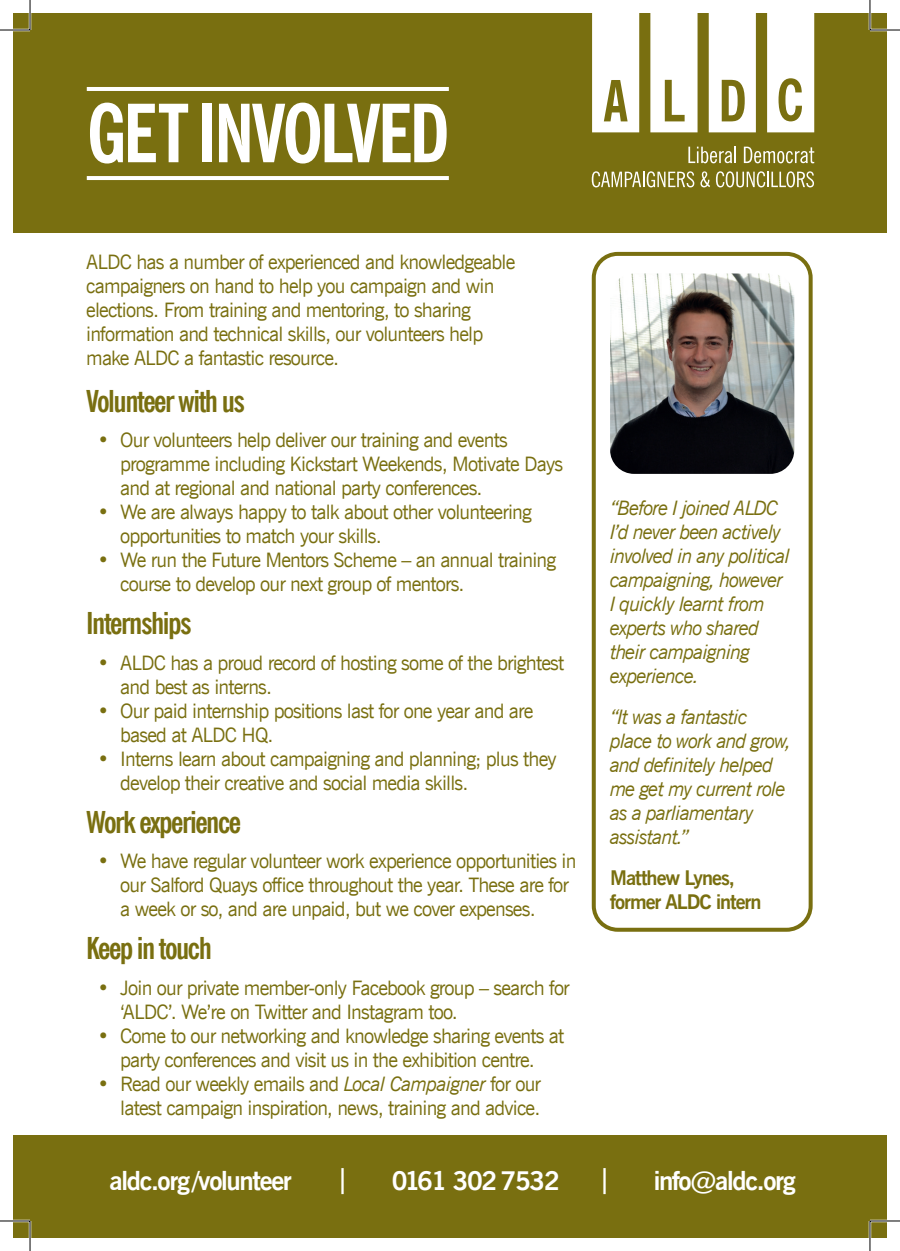
<style>
.page{position:relative;width:900px;height:1251px;background:#fff}
.page>*{position:absolute;margin:0;border:0;box-sizing:border-box;transform-origin:0 0}
.t1{font:80px "News Gothic Bd Cn BT";letter-spacing:-.04em;color:#fff}
.t2{font:30px "News Gothic Bd Cn BT";letter-spacing:-.05em;color:#796f10}
.t3{font:26px "News Gothic Bd BT";letter-spacing:-.05em;color:#fff}
.t4{font:20px/24px "News Gothic BT";letter-spacing:-.04em;color:#796f10}
.t5{font:italic 20px/24px "News Gothic BT";letter-spacing:-.05em;color:#796f10}
.t6{font:20px/24px "News Gothic Bd BT";letter-spacing:-.05em;color:#796f10}
.s1{font-style:italic}
</style>
<div class="page">
<div style="left:13px;top:13px;width:873px;height:219px;background:#796f10"></div>
<div style="left:13px;top:1136px;width:873px;height:102px;background:#796f10"></div>
<hr style="left:87px;top:176px;width:361px;height:4px;background:#fff">
<hr style="left:87px;top:87px;width:361px;height:4px;background:#fff">
<svg style="left:592px;top:13px;width:47px;height:119px;background:#f1f0e7"></svg>
<svg style="left:650px;top:13px;width:47px;height:119px;background:#f4f4ed"></svg>
<svg style="left:708px;top:13px;width:47px;height:119px;background:#edece0"></svg>
<svg style="left:767px;top:13px;width:46px;height:119px;background:#f2f1e8"></svg>
<svg style="left:688px;top:147px;width:47px;height:16px"></svg>
<svg style="left:743px;top:147px;width:70px;height:16px"></svg>
<svg style="left:591px;top:171px;width:103px;height:16px"></svg>
<svg style="left:700px;top:171px;width:9px;height:16px"></svg>
<svg style="left:715px;top:171px;width:98px;height:16px"></svg>
<div style="left:591px;top:252px;width:221px;height:679px;border:4px solid #796f10;border-radius:24px"></div>
<img style="left:610px;top:273px;width:184px;height:201px">
<hr style="left:0;top:29px;width:30px;height:2px;background:#fff">
<hr style="left:869px;top:29px;width:30px;height:2px;background:#fff">
<hr style="left:0;top:1219px;width:30px;height:3px;background:#fff">
<hr style="left:869px;top:1219px;width:30px;height:3px;background:#fff">
<hr style="left:29px;top:0;width:2px;height:30px;background:#fff">
<hr style="left:29px;top:1221px;width:2px;height:30px;background:#fff">
<hr style="left:868px;top:0;width:2px;height:30px;background:#fff">
<hr style="left:868px;top:1221px;width:2px;height:30px;background:#fff">
<hr style="left:0;top:30px;width:30px;height:1px;background:#000">
<hr style="left:869px;top:30px;width:30px;height:1px;background:#000">
<hr style="left:0;top:1220px;width:30px;height:1px;background:#000">
<hr style="left:869px;top:1220px;width:30px;height:1px;background:#000">
<hr style="left:30px;top:0;width:1px;height:30px;background:#000">
<hr style="left:30px;top:1221px;width:1px;height:30px;background:#000">
<hr style="left:869px;top:0;width:1px;height:30px;background:#000">
<hr style="left:869px;top:1221px;width:1px;height:30px;background:#000">
<p class="t1" style="left:87px;top:81px;width:364px">GET INVOLVED</p>
<p class="t4" style="left:86px;top:250px;width:430px">ALDC has a number of experienced and knowledgeable campaigners on hand to help you campaign and win elections. From training and mentoring, to sharing information and technical skills, our volunteers help make ALDC a fantastic resource.</p>
<p class="t2" style="left:86px;top:381px;width:160px">Volunteer with us</p>
<p class="t4" style="left:120px;top:429px;width:444px;text-indent:-23px">• Our volunteers help deliver our training and events programme including Kickstart Weekends, Motivate Days and at regional and national party conferences.</p>
<p class="t4" style="left:120px;top:501px;width:413px;text-indent:-23px">• We are always happy to talk about other volunteering opportunities to match your skills.</p>
<p class="t4" style="left:120px;top:549px;width:437px;text-indent:-23px">• We run the Future Mentors Scheme – an annual training course to develop our next group of mentors.</p>
<p class="t2" style="left:86px;top:604px;width:107px">Internships</p>
<p class="t4" style="left:120px;top:651px;width:445px;text-indent:-23px">• ALDC has a proud record of hosting some of the brightest and best as interns.</p>
<p class="t4" style="left:120px;top:699px;width:414px;text-indent:-23px">• Our paid internship positions last for one year and are based at ALDC HQ.</p>
<p class="t4" style="left:120px;top:747px;width:437px;text-indent:-23px">• Interns learn about campaigning and planning; plus they develop their creative and social media skills.</p>
<p class="t2" style="left:86px;top:802px;width:156px">Work experience</p>
<p class="t4" style="left:120px;top:849px;width:457px;text-indent:-23px">• We have regular volunteer work experience opportunities in our Salford Quays office throughout the year. These are for a week or so, and are unpaid, but we cover expenses.</p>
<p class="t2" style="left:86px;top:928px;width:127px">Keep in touch</p>
<p class="t4" style="left:120px;top:976px;width:451px;text-indent:-23px">• Join our private member-only Facebook group – search for ‘ALDC’. We’re on Twitter and Instagram too.</p>
<p class="t4" style="left:97px;top:1024px;width:468px;text-align:center">• Come to our networking and knowledge sharing events at party conferences and visit us in the exhibition centre.</p>
<p class="t4" style="left:97px;top:1072px;width:445px;text-align:right">• Read our weekly emails and <span class="s1">Local Campaigner</span> for our latest campaign inspiration, news, training and advice.</p>
<p class="t5" style="left:609px;top:496px;width:182px">“Before I joined ALDC<br>I’d never been actively involved in any political campaigning, however<br>I quickly learnt from experts who shared their campaigning experience.</p>
<p class="t5" style="left:609px;top:705px;width:183px">“It was a fantastic place to work and grow, and definitely helped me get my current role as a parliamentary assistant.”</p>
<p class="t6" style="left:609px;top:866px;width:153px">Matthew Lynes, former ALDC intern</p>
<p class="t3" style="left:109px;top:1163px;width:184px">aldc.org/volunteer</p>
<p class="t3" style="left:336px;top:1161px;width:14px">|</p>
<p class="t3" style="left:391px;top:1163px;width:169px">0161 302 7532</p>
<p class="t3" style="left:597px;top:1161px;width:14px">|</p>
<p class="t3" style="left:653px;top:1163px;width:144px">info@aldc.org</p>
</div>
